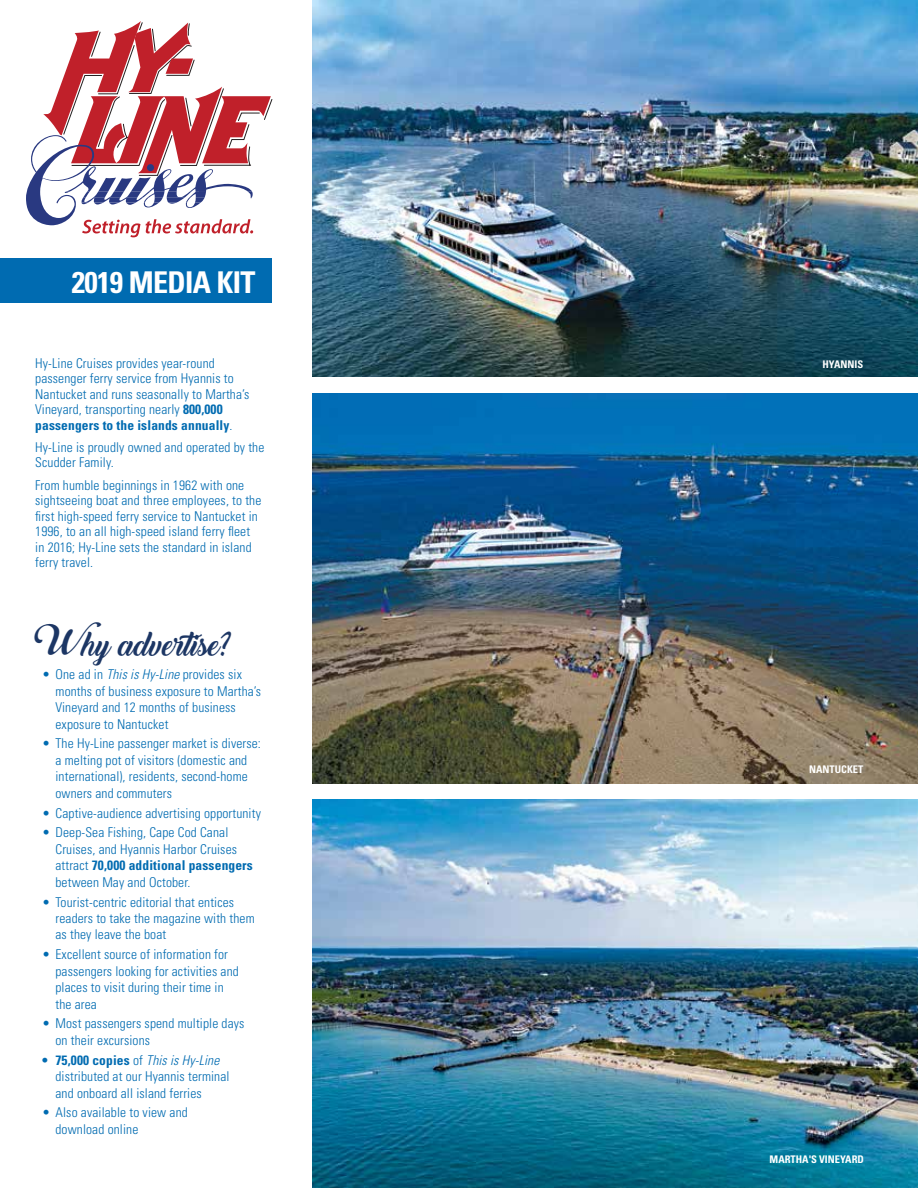
<style>
.page{position:relative;width:918px;height:1188px;background:#fff}
.page>*{position:absolute;margin:0;border:0;box-sizing:border-box;transform-origin:0 0}
.t1{font:900 30px "Backto";color:#1c3664}
.t2{font:700 condensed 30px "Univers";letter-spacing:-.02em;color:#fff}
.t3{font:300 condensed 13.5px/16.5px "Univers";letter-spacing:.01em;color:#006bb1}
.t4{font:700 condensed 10.5px "Univers";color:#fff}
.s1{font-weight:700}
.s2{font-style:italic}
</style>
<div class="page">
<svg style="left:26px;top:21px;width:246px;height:216px"></svg>
<img style="left:312px;top:0;width:606px;height:376px">
<img style="left:312px;top:800px;width:606px;height:388px">
<img style="left:312px;top:393px;width:606px;height:390px">
<div style="left:0;top:259px;width:272px;height:44px;background:#006bb1"></div>
<h1 class="t2" style="left:72px;top:264px;width:185px">2019 MEDIA KIT</h1>
<p class="t3" style="left:35px;top:355px;width:216px;line-height:15.5px">Hy-Line Cruises provides year-round passenger ferry service from Hyannis to Nantucket and runs seasonally to Martha’s Vineyard, transporting nearly <span class="s1">800,000 passengers to the islands annually</span>.</p>
<p class="t3" style="left:35px;top:439px;width:231px;line-height:15.6px">Hy-Line is proudly owned and operated by the<br>Scudder Family.</p>
<p class="t3" style="left:35px;top:477px;width:228px;line-height:15.5px">From humble beginnings in 1962 with one sightseeing boat and three employees, to the first high-speed ferry service to Nantucket in 1996, to an all high-speed island ferry fleet in 2016; Hy-Line sets the standard in island ferry travel.</p>
<h1 class="t1" style="left:35px;top:628px;width:200px">Why advertise?</h1>
<p class="t3" style="left:56px;top:666px;width:207px;text-indent:-14px">• One ad in <span class="s2">This is Hy-Line</span> provides six months of business exposure to Martha’s Vineyard and 12 months of business exposure to Nantucket</p>
<p class="t3" style="left:56px;top:735px;width:207px;text-indent:-14px">• The Hy-Line passenger market is diverse: a melting pot of visitors (domestic and international), residents, second-home owners and commuters</p>
<p class="t3" style="left:42px;top:804px;width:220px">• Captive-audience advertising opportunity</p>
<p class="t3" style="left:56px;top:824px;width:199px;text-indent:-14px">• Deep-Sea Fishing, Cape Cod Canal Cruises, and Hyannis Harbor Cruises attract <span class="s1">70,000 additional passengers </span>between May and October.</p>
<p class="t3" style="left:56px;top:893px;width:201px;text-indent:-14px">• Tourist-centric editorial that entices readers to take the magazine with them as they leave the boat</p>
<p class="t3" style="left:56px;top:946px;width:185px;text-indent:-14px">• Excellent source of information for passengers looking for activities and places to visit during their time in the area</p>
<p class="t3" style="left:56px;top:1015px;width:191px;text-indent:-14px">• Most passengers spend multiple days on their excursions</p>
<p class="t3" style="left:56px;top:1052px;width:176px;text-indent:-14px"><span class="s1">• 75,000 copies</span> of <span class="s2">This is Hy-Line </span>distributed at our Hyannis terminal and onboard all island ferries</p>
<p class="t3" style="left:56px;top:1104px;width:134px;text-indent:-14px">• Also available to view and download online</p>
<p class="t4" style="left:822px;top:358px;width:42px">HYANNIS</p>
<p class="t4" style="left:809px;top:763px;width:56px">NANTUCKET</p>
<p class="t4" style="left:770px;top:1153px;width:96px">MARTHA'S VINEYARD</p>
</div>
